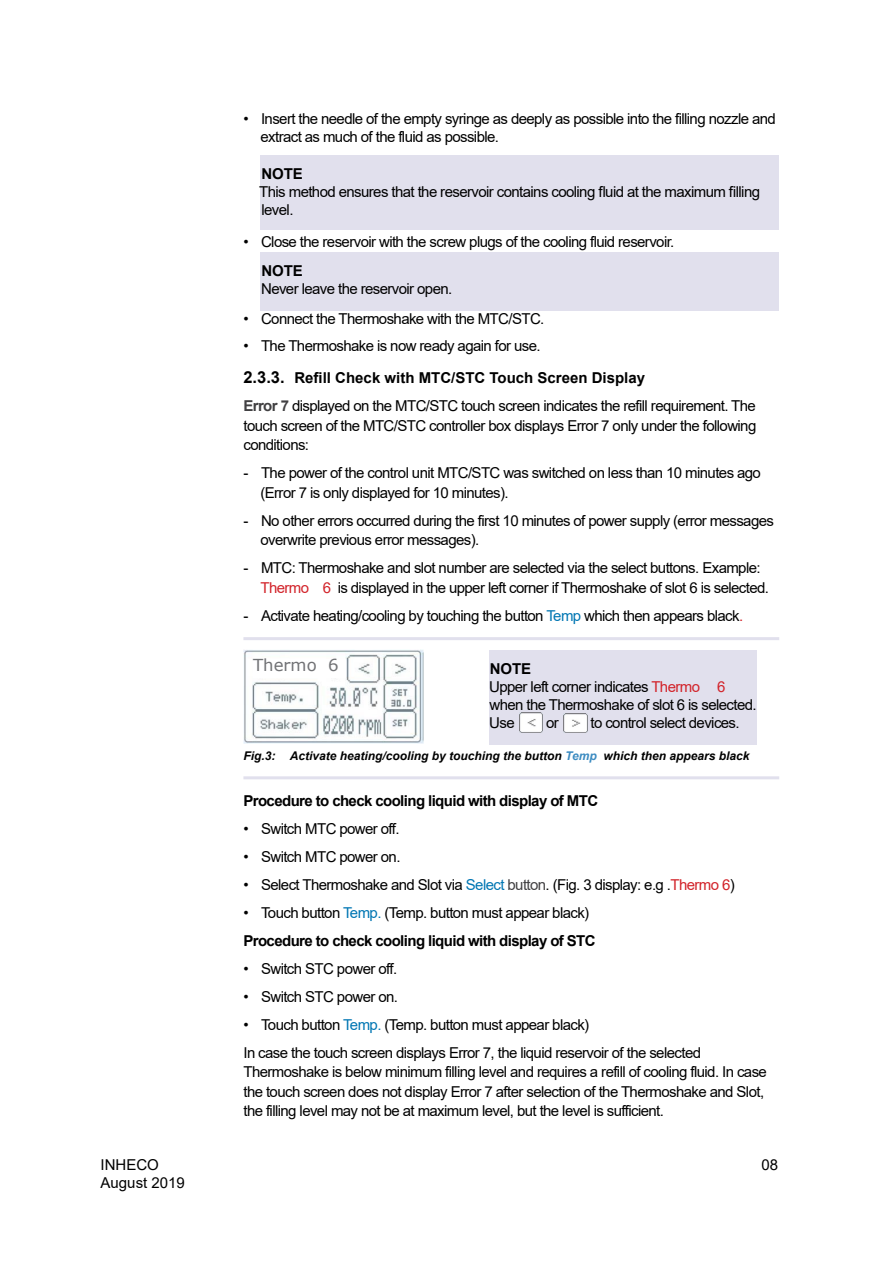
<style>
.page{position:relative;width:893px;height:1263px;background:#fff}
.page>*{position:absolute;margin:0;border:0;box-sizing:border-box;transform-origin:0 0}
.t1{font:16.5px "Verdana";color:#717275}
.t2{font:15px/19.5px "Arial";letter-spacing:-.04em;color:#000}
.t3{font:700 15px/28px "Arial";letter-spacing:-.04em;color:#000}
.t4{font:700 15px/32.2px "Arial";color:#000}
.t5{font:15px/18px "Arial";color:#000}
.t6{font:italic 700 12px "Arial";color:#000}
.s1{font-weight:400}
.s2{font-size:16.5px}
.s3{font-weight:700;color:#414042}
.s4{color:#d2232a}
.s5{color:#0076b3}
.s6{font-weight:700}
.s7{color:#3c8bc1}
.s8{color:#414042}
.s9{font-weight:400;color:#0076b3}
</style>
<div class="page">
<hr style="left:243px;top:637px;width:536px;height:3px;background:#e1e0ed">
<hr style="left:243px;top:776px;width:536px;height:3px;background:#e1e0ed">
<div style="left:260px;top:155px;width:519px;height:75px;background:#e1e0ed"></div>
<div style="left:260px;top:252px;width:519px;height:58px;background:#e1e0ed"></div>
<img style="left:243px;top:649px;width:180px;height:94px">
<div style="left:489px;top:651px;width:267px;height:94px;background:#e1e0ed"></div>
<img style="left:519px;top:713px;width:24px;height:19px">
<img style="left:563px;top:713px;width:24px;height:20px">
<div style="left:253px;top:659px;width:93px;height:18px;background:#fff"></div>
<p class="t2" style="left:260px;top:109px;width:517px;line-height:18px;text-indent:-17px">• Insert the needle of the empty syringe as deeply as possible into the filling nozzle and extract as much of the fluid as possible.</p>
<p class="t3" style="left:261px;top:160px;width:43px">NOTE</p>
<p class="t2" style="left:259px;top:183px;width:502px;line-height:18px">This method ensures that the reservoir contains cooling fluid at the maximum filling level.</p>
<p class="t2" style="left:261px;top:232px;width:415px">Close the reservoir with the screw plugs of the cooling fluid reservoir.</p>
<p class="t3" style="left:261px;top:257px;width:43px">NOTE</p>
<p class="t2" style="left:261px;top:279px;width:193px">Never leave the reservoir open.</p>
<p class="t2" style="left:243px;top:309px;width:302px">• Connect the Thermoshake with the MTC/STC.</p>
<p class="t4" style="left:243px;top:330px;width:403px"><span class="s1">• The Thermoshake is now ready again for use.<br></span><span class="s2">2.3.3.</span> Refill Check with MTC/STC Touch Screen Display</p>
<p class="t2" style="left:243px;top:396px;width:514px;text-align:justify"><span class="s3">Error 7</span> displayed on the MTC/STC touch screen indicates the refill requirement. The touch screen of the MTC/STC controller box displays Error 7 only under the following conditions:</p>
<p class="t2" style="left:260px;top:463px;width:502px;text-indent:-17px">- The power of the control unit MTC/STC was switched on less than 10 minutes ago (Error 7 is only displayed for 10 minutes).</p>
<p class="t2" style="left:260px;top:510px;width:515px;text-indent:-17px">- No other errors occurred during the first 10 minutes of power supply (error messages overwrite previous error messages).</p>
<p class="t2" style="left:260px;top:558px;width:510px;text-indent:-17px">- MTC: Thermoshake and slot number are selected via the select buttons. Example:<br><span class="s4">Thermo 6</span> is displayed in the upper left corner if Thermoshake of slot 6 is selected.</p>
<p class="t2" style="left:243px;top:605px;width:501px">- Activate heating/cooling by touching the button <span class="s5">Temp</span> which then appears black<span class="s4">.</span></p>
<p class="t2" style="left:243px;top:232px;width:7px">•</p>
<p class="t1" style="left:253px;top:654px;width:87px">Thermo 6</p>
<p class="t2" style="left:489px;top:660px;width:269px;line-height:18px"><span class="s6">NOTE<br></span>Upper left corner indicates <span class="s4">Thermo 6 </span>when the Thermoshake of slot 6 is selected.<br>Use</p>
<p class="t2" style="left:546px;top:713px;width:14px">or</p>
<p class="t2" style="left:590px;top:713px;width:151px">to control select devices.</p>
<p class="t6" style="left:243px;top:748px;width:507px">Fig.3: Activate heating/cooling by touching the button <span class="s7">Temp</span> which then appears black</p>
<p class="t3" style="left:243px;top:787px;width:356px">Procedure to check cooling liquid with display of MTC</p>
<p class="t2" style="left:243px;top:819px;width:158px">• Switch MTC power off.</p>
<p class="t2" style="left:243px;top:847px;width:159px">• Switch MTC power on.</p>
<p class="t2" style="left:243px;top:875px;width:493px">• Select Thermoshake and Slot via <span class="s5">Select</span> <span class="s8">button</span>. (Fig. 3 display: e.g .<span class="s4">Thermo 6</span>)</p>
<p class="t3" style="left:243px;top:899px;width:354px"><span class="s1">• Touch button</span> <span class="s9">Temp.</span> <span class="s1">(Temp. button must appear black)<br></span>Procedure to check cooling liquid with display of STC</p>
<p class="t2" style="left:243px;top:959px;width:155px">• Switch STC power off.</p>
<p class="t2" style="left:243px;top:987px;width:156px">• Switch STC power on.</p>
<p class="t2" style="left:243px;top:1010px;width:459px;line-height:28px">• Touch button <span class="s5">Temp.</span> (Temp. button must appear black)<br>In case the touch screen displays Error 7, the liquid reservoir of the selected</p>
<p class="t2" style="left:243px;top:1062px;width:525px">Thermoshake is below minimum filling level and requires a refill of cooling fluid. In case the touch screen does not display Error 7 after selection of the Thermoshake and Slot, the filling level may not be at maximum level, but the level is sufficient.</p>
<p class="t5" style="left:101px;top:1155px;width:86px">INHECO<br>August 2019</p>
<p class="t2" style="left:761px;top:1154px;width:18px">08</p>
</div>
